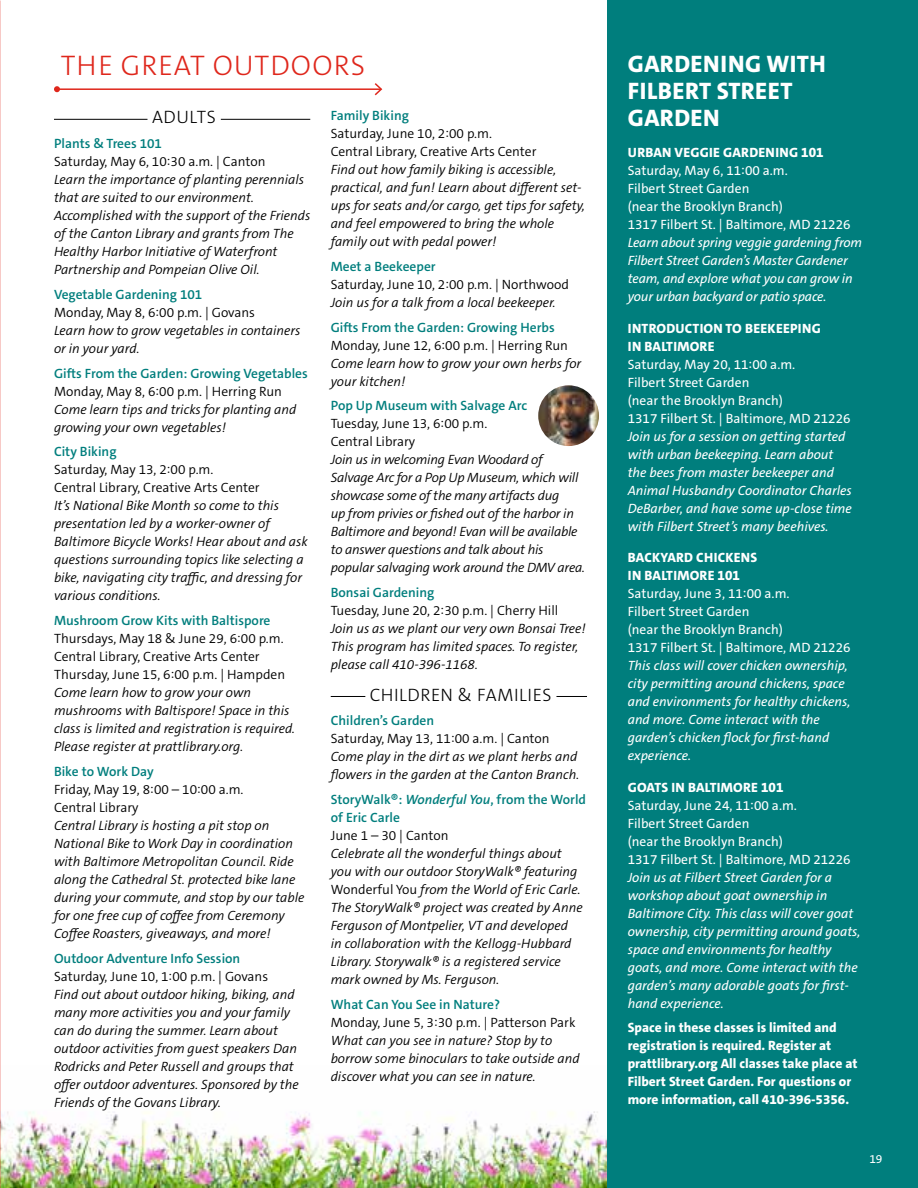
<style>
.page{position:relative;width:918px;height:1188px;background:#fff}
.page>*{position:absolute;margin:0;border:0;box-sizing:border-box;transform-origin:0 0}
.t1{font:300 28.5px "The Sans C5";letter-spacing:.04em;color:#df271c}
.t2{font:800 24px/27px "The Sans C5";letter-spacing:.02em;color:#fff}
.t3{font:300 18px "The Sans C5";letter-spacing:.025em;color:#000}
.t4{font:italic 300 13.5px/18px "The Sans C5";color:#000}
.t5{font:italic 13.5px/18px "The Sans C5";color:#fff}
.t6{font:300 13.5px/18px "The Sans C5";color:#000}
.t7{font:13.5px/18px "The Sans C5";color:#fff}
.t8{font:600 13.5px/18px "The Sans C5";color:#007e7d}
.t9{font:800 13.5px/18px "The Sans C5";color:#fff}
.t10{font:800 13.5px/18px "The Sans C5";letter-spacing:.02em;color:#fff}
.t11{font:12px "The Sans C5";color:#fff}
.s1{font-style:italic}
.s2{font-style:normal}
</style>
<div class="page">
<img style="left:0;top:1065px;width:608px;height:123px">
<hr style="left:57px;top:88px;width:324px;height:2px;background:#df271c">
<svg style="left:54px;top:86px;width:6px;height:6px"></svg>
<svg style="left:373px;top:83px;width:10px;height:13px"></svg>
<hr style="left:54px;top:119px;width:93px;height:1px;background:#000">
<hr style="left:221px;top:119px;width:89px;height:1px;background:#000">
<hr style="left:331px;top:696px;width:34px;height:1px;background:#000">
<hr style="left:556px;top:696px;width:31px;height:1px;background:#000">
<div style="left:608px;top:0;width:310px;height:1188px;background:#007e7d"></div>
<img style="left:538px;top:385px;width:61px;height:61px;border-radius:30px">
<h1 class="t1" style="left:61px;top:47px;width:306px">THE GREAT OUTDOORS</h1>
<h3 class="t3" style="left:152px;top:106px;width:65px">ADULTS</h3>
<p class="t8" style="left:54px;top:135px;width:110px">Plants &amp; Trees 101</p>
<p class="t6" style="left:54px;top:153px;width:213px">Saturday, May 6, 10:30 a.m. | Canton</p>
<p class="t4" style="left:54px;top:171px;width:258px">Learn the importance of planting perennials that are suited to our environment.<br>Accomplished with the support of the Friends of the Canton Library and grants from The Healthy Harbor Initiative of Waterfront Partnership and Pompeian Olive Oil.</p>
<p class="t8" style="left:54px;top:285px;width:150px">Vegetable Gardening 101</p>
<p class="t6" style="left:54px;top:303px;width:203px">Monday, May 8, 6:00 p.m. | Govans</p>
<p class="t4" style="left:54px;top:321px;width:248px">Learn how to grow vegetables in containers or in your yard.</p>
<p class="t8" style="left:54px;top:364px;width:255px">Gifts From the Garden: Growing Vegetables</p>
<p class="t6" style="left:54px;top:382px;width:230px">Monday, May 8, 6:00 p.m. | Herring Run</p>
<p class="t4" style="left:54px;top:400px;width:244px">Come learn tips and tricks for planting and growing your own vegetables!</p>
<p class="t8" style="left:54px;top:443px;width:64px">City Biking</p>
<p class="t6" style="left:54px;top:461px;width:207px">Saturday, May 13, 2:00 p.m.<br>Central Library, Creative Arts Center</p>
<p class="t4" style="left:54px;top:497px;width:255px">It’s National Bike Month so come to this presentation led by a worker-owner of Baltimore Bicycle Works! Hear about and ask questions surrounding topics like selecting a bike, navigating city traffic, and dressing for various conditions.</p>
<p class="t8" style="left:54px;top:612px;width:218px">Mushroom Grow Kits with Baltispore</p>
<p class="t6" style="left:54px;top:630px;width:233px">Thursdays, May 18 &amp; June 29, 6:00 p.m.<br>Central Library, Creative Arts Center<br>Thursday, June 15, 6:00 p.m. | Hampden</p>
<p class="t4" style="left:54px;top:684px;width:243px">Come learn how to grow your own mushrooms with Baltispore! Space in this class is limited and registration is required.<br>Please register at prattlibrary.org.</p>
<p class="t8" style="left:54px;top:762px;width:101px">Bike to Work Day</p>
<p class="t6" style="left:54px;top:780px;width:191px">Friday, May 19, 8:00 – 10:00 a.m.<br>Central Library</p>
<p class="t4" style="left:54px;top:816px;width:252px">Central Library is hosting a pit stop on National Bike to Work Day in coordination with Baltimore Metropolitan Council. Ride along the Cathedral St. protected bike lane during your commute, and stop by our table for one free cup of coffee from Ceremony Coffee Roasters, giveaways, and more!</p>
<p class="t8" style="left:54px;top:949px;width:188px">Outdoor Adventure Info Session</p>
<p class="t6" style="left:54px;top:967px;width:216px">Saturday, June 10, 1:00 p.m. | Govans</p>
<p class="t4" style="left:54px;top:985px;width:246px">Find out about outdoor hiking, biking, and many more activities you and your family can do during the summer. Learn about outdoor activities from guest speakers Dan Rodricks and Peter Russell and groups that offer outdoor adventures. Sponsored by the Friends of the Govans Library.</p>
<p class="t8" style="left:331px;top:107px;width:80px">Family Biking</p>
<p class="t6" style="left:331px;top:125px;width:207px">Saturday, June 10, 2:00 p.m.<br>Central Library, Creative Arts Center</p>
<p class="t4" style="left:331px;top:161px;width:256px">Find out how family biking is accessible, practical, and fun! Learn about different set&shy;ups for seats and/or cargo, get tips for safety, and feel empowered to bring the whole family out with pedal power!</p>
<p class="t8" style="left:331px;top:257px;width:106px">Meet a Beekeeper</p>
<p class="t6" style="left:331px;top:275px;width:240px">Saturday, June 10, 2:00 p.m. | Northwood</p>
<p class="t4" style="left:331px;top:293px;width:227px">Join us for a talk from a local beekeeper.</p>
<p class="t8" style="left:331px;top:318px;width:225px">Gifts From the Garden: Growing Herbs</p>
<p class="t6" style="left:331px;top:336px;width:239px">Monday, June 12, 6:00 p.m. | Herring Run</p>
<p class="t4" style="left:331px;top:354px;width:252px">Come learn how to grow your own herbs for your kitchen!</p>
<p class="t8" style="left:331px;top:397px;width:198px">Pop Up Museum with Salvage Arc</p>
<p class="t6" style="left:331px;top:415px;width:158px">Tuesday, June 13, 6:00 p.m.<br>Central Library</p>
<p class="t4" style="left:331px;top:451px;width:256px">Join us in welcoming Evan Woodard of Salvage Arc for a Pop Up Museum, which will showcase some of the many artifacts dug<br>up from privies or fished out of the harbor in Baltimore and beyond! Evan will be available to answer questions and talk about his popular salvaging work around the DMV area.</p>
<p class="t8" style="left:331px;top:584px;width:105px">Bonsai Gardening</p>
<p class="t6" style="left:331px;top:602px;width:229px">Tuesday, June 20, 2:30 p.m. | Cherry Hill</p>
<p class="t4" style="left:331px;top:620px;width:257px">Join us as we plant our very own Bonsai Tree!<br>This program has limited spaces. To register, please call 410-396-1168.</p>
<h3 class="t3" style="left:370px;top:683px;width:183px">CHILDREN &amp; FAMILIES</h3>
<p class="t8" style="left:331px;top:712px;width:105px">Children’s Garden</p>
<p class="t6" style="left:331px;top:730px;width:220px">Saturday, May 13, 11:00 a.m. | Canton</p>
<p class="t4" style="left:331px;top:748px;width:250px">Come play in the dirt as we plant herbs and flowers in the garden at the Canton Branch.</p>
<p class="t8" style="left:331px;top:791px;width:257px">StoryWalk®: <span class="s1">Wonderful You</span>, from the World of Eric Carle</p>
<p class="t6" style="left:331px;top:827px;width:119px">June 1 – 30 | Canton</p>
<p class="t4" style="left:331px;top:845px;width:253px">Celebrate all the wonderful things about you with our outdoor StoryWalk® featuring <span class="s2">Wonderful You</span> from the World of Eric Carle.<br>The StoryWalk® project was created by Anne Ferguson of Montpelier, VT and developed<br>in collaboration with the Kellogg-Hubbard Library. Storywalk® is a registered service mark owned by Ms. Ferguson.</p>
<p class="t8" style="left:331px;top:995px;width:171px">What Can You See in Nature?</p>
<p class="t6" style="left:331px;top:1013px;width:246px">Monday, June 5, 3:30 p.m. | Patterson Park</p>
<p class="t4" style="left:331px;top:1031px;width:250px">What can you see in nature? Stop by to borrow some binoculars to take outside and discover what you can see in nature.</p>
<h2 class="t2" style="left:628px;top:50px;width:199px">GARDENING WITH<br>FILBERT STREET<br>GARDEN</h2>
<p class="t10" style="left:628px;top:144px;width:197px">URBAN VEGGIE GARDENING 101</p>
<p class="t7" style="left:628px;top:162px;width:224px">Saturday, May 6, 11:00 a.m.<br>Filbert Street Garden<br>(near the Brooklyn Branch)<br>1317 Filbert St. | Baltimore, MD 21226</p>
<p class="t5" style="left:628px;top:234px;width:236px">Learn about spring veggie gardening from Filbert Street Garden’s Master Gardener team, and explore what you can grow in your urban backyard or patio space.</p>
<p class="t10" style="left:628px;top:319px;width:194px">INTRODUCTION TO BEEKEEPING<br>IN BALTIMORE</p>
<p class="t7" style="left:628px;top:355px;width:224px">Saturday, May 20, 11:00 a.m.<br>Filbert Street Garden<br>(near the Brooklyn Branch)<br>1317 Filbert St. | Baltimore, MD 21226</p>
<p class="t5" style="left:628px;top:427px;width:226px">Join us for a session on getting started with urban beekeeping. Learn about the bees from master beekeeper and Animal Husbandry Coordinator Charles DeBarber, and have some up-close time with Filbert Street’s many beehives.</p>
<p class="t10" style="left:628px;top:549px;width:131px">BACKYARD CHICKENS<br>IN BALTIMORE 101</p>
<p class="t7" style="left:628px;top:585px;width:224px">Saturday, June 3, 11:00 a.m.<br>Filbert Street Garden<br>(near the Brooklyn Branch)<br>1317 Filbert St. | Baltimore, MD 21226</p>
<p class="t5" style="left:628px;top:657px;width:224px">This class will cover chicken ownership, city permitting around chickens, space and environments for healthy chickens, and more. Come interact with the garden’s chicken flock for first-hand experience.</p>
<p class="t10" style="left:628px;top:778px;width:157px">GOATS IN BALTIMORE 101</p>
<p class="t7" style="left:628px;top:796px;width:224px">Saturday, June 24, 11:00 a.m.<br>Filbert Street Garden<br>(near the Brooklyn Branch)<br>1317 Filbert St. | Baltimore, MD 21226</p>
<p class="t5" style="left:628px;top:868px;width:234px">Join us at Filbert Street Garden for a workshop about goat ownership in Baltimore City. This class will cover goat ownership, city permitting around goats, space and environments for healthy goats, and more. Come interact with the garden’s many adorable goats for first&shy;hand experience.</p>
<p class="t9" style="left:628px;top:1019px;width:231px">Space in these classes is limited and registration is required. Register at prattlibrary.org All classes take place at Filbert Street Garden. For questions or more information, call 410-396-5356.</p>
<p class="t11" style="left:869px;top:1151px;width:15px">19</p>
</div>
